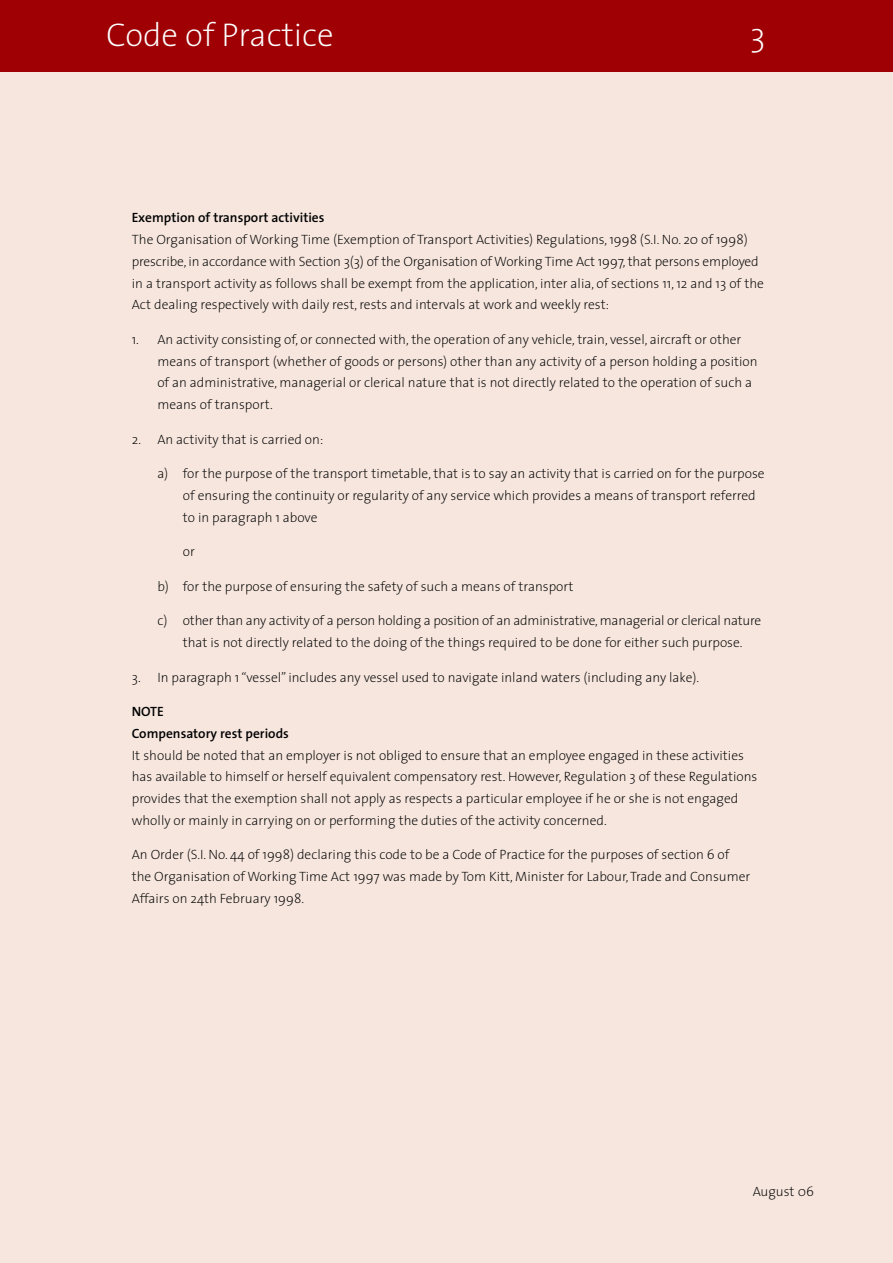
<style>
.page{position:relative;width:893px;height:1263px;background:#f6e6de}
.page>*{position:absolute;margin:0;border:0;box-sizing:border-box;transform-origin:0 0}
.t1{font:200 33px "The Sans";color:#fff}
.t2{font:200 13.5px/21.8px "The Sans";color:#000}
.t3{font:600 13.5px/21.8px "The Sans";color:#000}
</style>
<div class="page">
<div style="left:0;top:0;width:893px;height:72px;background:#9e0004"></div>
<h1 class="t1" style="left:106px;top:7px;width:229px">Code of Practice</h1>
<h1 class="t1" style="left:750px;top:7px;width:17px">3</h1>
<p class="t3" style="left:132px;top:207px;width:194px">Exemption of transport activities</p>
<p class="t2" style="left:132px;top:228px;width:634px">The Organisation of Working Time (Exemption of Transport Activities) Regulations, 1998 (S.I. No. 20 of 1998) prescribe, in accordance with Section 3(3) of the Organisation of Working Time Act 1997, that persons employed in a transport activity as follows shall be exempt from the application, inter alia, of sections 11, 12 and 13 of the Act dealing respectively with daily rest, rests and intervals at work and weekly rest:</p>
<p class="t2" style="left:157px;top:328px;width:602px;text-indent:-26px">1. An activity consisting of, or connected with, the operation of any vehicle, train, vessel, aircraft or other means of transport (whether of goods or persons) other than any activity of a person holding a position of an administrative, managerial or clerical nature that is not directly related to the operation of such a means of transport.</p>
<p class="t2" style="left:132px;top:428px;width:193px">2. An activity that is carried on:</p>
<p class="t2" style="left:183px;top:462px;width:583px;text-indent:-26px">a) for the purpose of the transport timetable, that is to say an activity that is carried on for the purpose of ensuring the continuity or regularity of any service which provides a means of transport referred to in paragraph 1 above</p>
<p class="t2" style="left:183px;top:540px;width:14px">or</p>
<p class="t2" style="left:157px;top:575px;width:418px">b) for the purpose of ensuring the safety of such a means of transport</p>
<p class="t2" style="left:157px;top:609px;width:605px;text-align:center">c) other than any activity of a person holding a position of an administrative, managerial or clerical nature that is not directly related to the doing of the things required to be done for either such purpose.</p>
<p class="t2" style="left:132px;top:666px;width:569px">3. In paragraph 1 “vessel” includes any vessel used to navigate inland waters (including any lake).</p>
<p class="t3" style="left:132px;top:700px;width:159px">NOTE<br>Compensatory rest periods</p>
<p class="t2" style="left:132px;top:744px;width:627px">It should be noted that an employer is not obliged to ensure that an employee engaged in these activities has available to himself or herself equivalent compensatory rest. However, Regulation 3 of these Regulations provides that the exemption shall not apply as respects a particular employee if he or she is not engaged wholly or mainly in carrying on or performing the duties of the activity concerned.</p>
<p class="t2" style="left:132px;top:843px;width:620px">An Order (S.I. No. 44 of 1998) declaring this code to be a Code of Practice for the purposes of section 6 of the Organisation of Working Time Act 1997 was made by Tom Kitt, Minister for Labour, Trade and Consumer<br>Affairs on 24th February 1998.</p>
<p class="t2" style="left:753px;top:1180px;width:63px">August 06</p>
</div>
